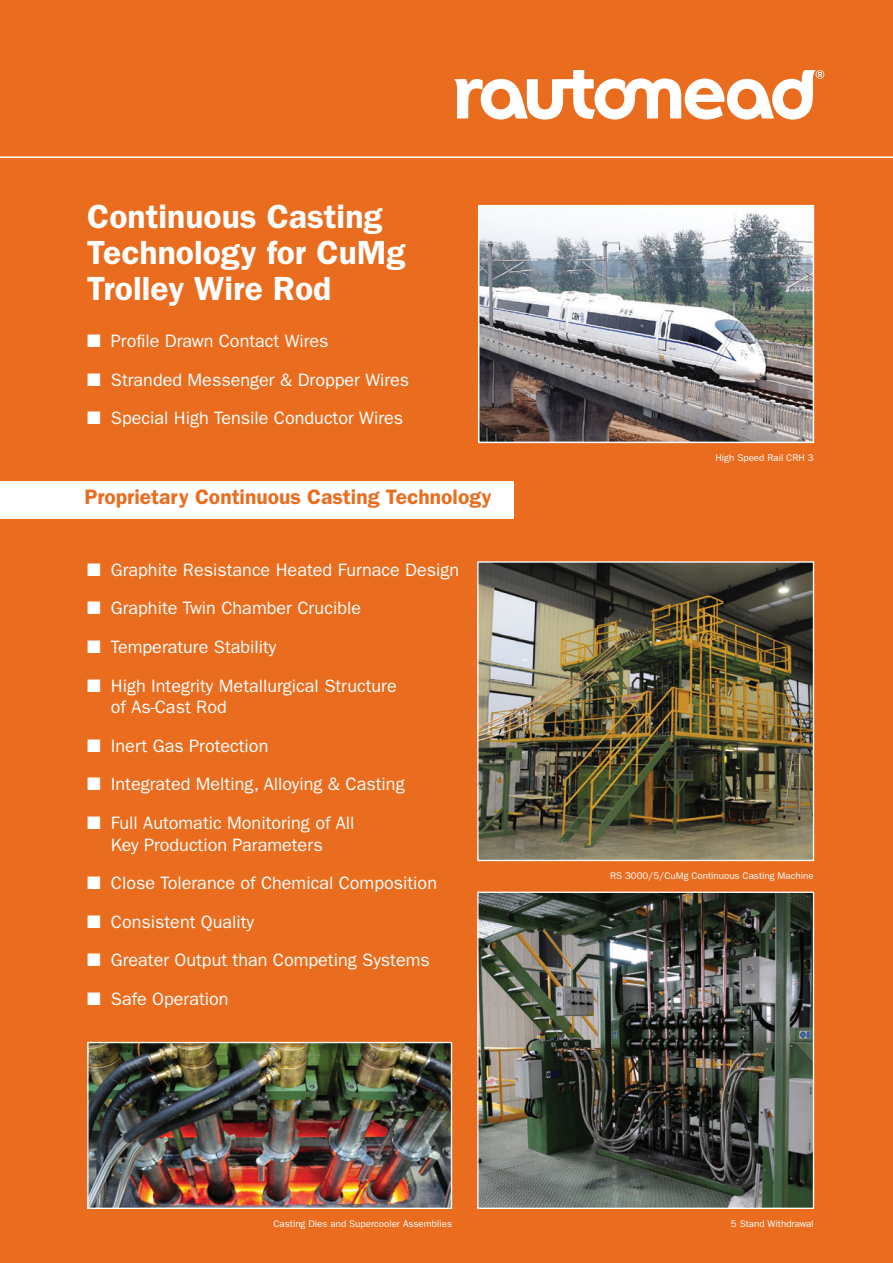
<style>
.page{position:relative;width:893px;height:1263px;background:#ea6d1f}
.page>*{position:absolute;margin:0;border:0;box-sizing:border-box;transform-origin:0 0}
.t1{font:600 33.6px/36px "ITC Franklin Gothic Std";color:#fff}
.t2{font:600 21px "ITC Franklin Gothic Std";color:#ea6d1f}
.t3{font:18px/21.6px "ITC Franklin Gothic Std";color:#fff}
.t4{font:9.75px "ITC Franklin Gothic Std";color:#fff}
</style>
<div class="page">
<img style="left:479px;top:563px;width:333px;height:296px">
<div style="left:477px;top:561px;width:337px;height:300px;border:1px solid #fff"></div>
<img style="left:479px;top:893px;width:333px;height:314px">
<div style="left:477px;top:891px;width:337px;height:318px;border:1px solid #fff"></div>
<img style="left:89px;top:1044px;width:361px;height:163px">
<div style="left:87px;top:1042px;width:365px;height:167px;border:1px solid #fff"></div>
<div style="left:0;top:481px;width:514px;height:37px;background:#fff"></div>
<img style="left:480px;top:207px;width:332px;height:234px">
<div style="left:478px;top:205px;width:336px;height:238px;border:1px solid #fff"></div>
<svg style="left:454px;top:70px;width:370px;height:50px"></svg>
<hr style="left:0;top:156px;width:893px;height:2px;background:#fff">
<p class="t1" style="left:87px;top:199px;width:320px">Continuous Casting<br>Technology for CuMg<br>Trolley Wire Rod</p>
<p class="t3" style="left:87px;top:330px;width:243px">■ Profile Drawn Contact Wires</p>
<p class="t3" style="left:87px;top:369px;width:324px">■ Stranded Messenger &amp; Dropper Wires</p>
<p class="t3" style="left:87px;top:408px;width:318px">■ Special High Tensile Conductor Wires</p>
<p class="t2" style="left:84px;top:484px;width:409px">Proprietary Continuous Casting Technology</p>
<p class="t3" style="left:87px;top:559px;width:374px">■ Graphite Resistance Heated Furnace Design</p>
<p class="t3" style="left:87px;top:597px;width:275px">■ Graphite Twin Chamber Crucible</p>
<p class="t3" style="left:87px;top:636px;width:191px">■ Temperature Stability</p>
<p class="t3" style="left:111px;top:675px;width:287px;text-indent:-24px">■ High Integrity Metallurgical Structure of As-Cast Rod</p>
<p class="t3" style="left:87px;top:735px;width:183px">■ Inert Gas Protection</p>
<p class="t3" style="left:87px;top:773px;width:319px">■ Integrated Melting, Alloying &amp; Casting</p>
<p class="t3" style="left:87px;top:812px;width:269px;text-align:center">■ Full Automatic Monitoring of All<br>Key Production Parameters</p>
<p class="t3" style="left:87px;top:872px;width:351px">■ Close Tolerance of Chemical Composition</p>
<p class="t3" style="left:87px;top:911px;width:168px">■ Consistent Quality</p>
<p class="t3" style="left:87px;top:949px;width:344px">■ Greater Output than Competing Systems</p>
<p class="t3" style="left:87px;top:988px;width:143px">■ Safe Operation</p>
<p class="t4" style="left:715px;top:452px;width:100px">High Speed Rail CRH 3</p>
<p class="t4" style="left:610px;top:870px;width:205px">RS 3000/5/CuMg Continuous Casting Machine</p>
<p class="t4" style="left:274px;top:1218px;width:180px">Casting Dies and Supercooler Assemblies</p>
<p class="t4" style="left:731px;top:1218px;width:84px">5 Stand Withdrawal</p>
</div>
